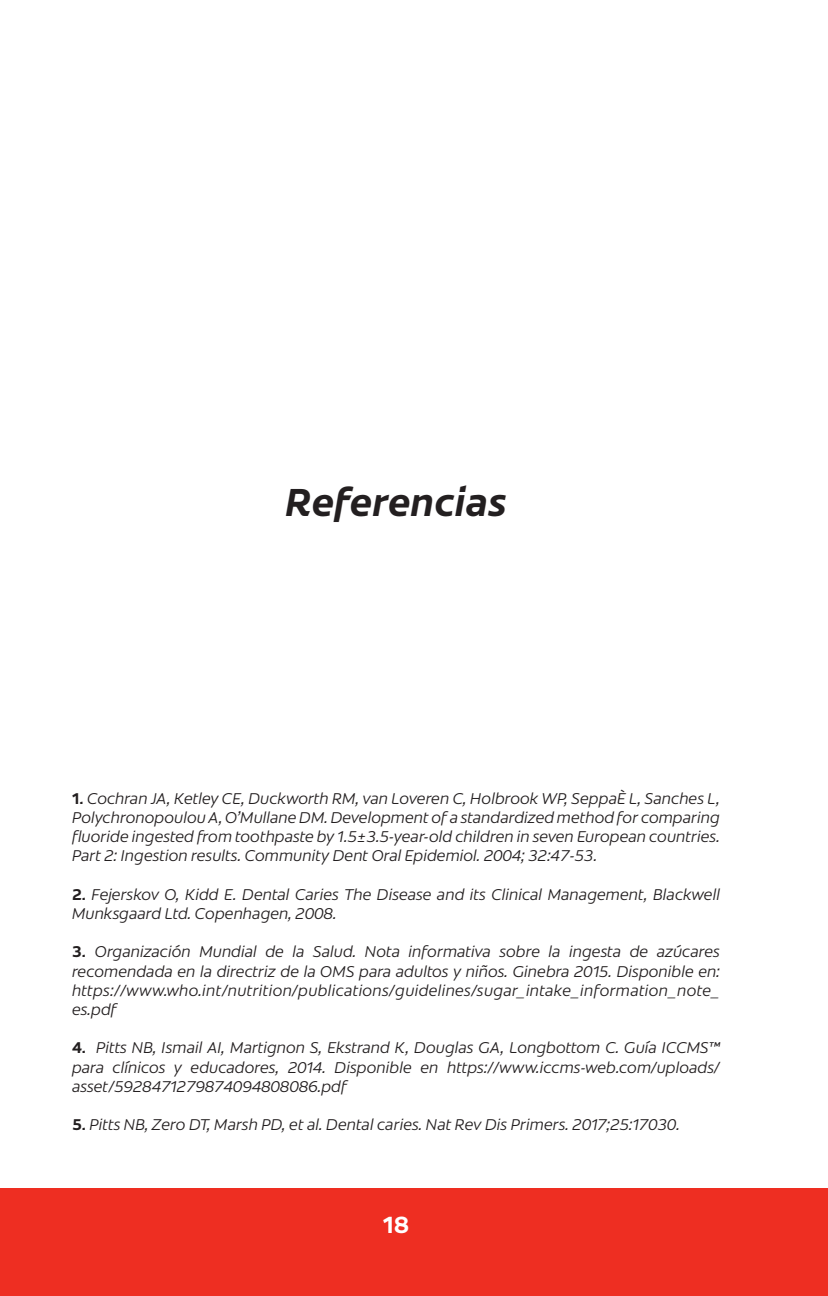
<style>
.page{position:relative;width:828px;height:1296px;background:#fff}
.page>*{position:absolute;margin:0;border:0;box-sizing:border-box;transform-origin:0 0}
.t1{font:italic 700 40px "Colgate Ready";color:#231f20}
.t2{font:700 24px "Colgate Ready";color:#fff}
.t3{font:italic 300 16px/19.2px "Colgate Ready";color:#231f20;text-align:justify}
.s1{font-weight:700;font-style:normal}
</style>
<div class="page">
<div style="left:0;top:1188px;width:828px;height:108px;background:#ee2e22"></div>
<p class="t1" style="left:285px;top:469px;width:223px">Referencias</p>
<p class="t3" style="left:72px;top:788px;width:650px"><span class="s1">1.</span> Cochran JA, Ketley CE, Duckworth RM, van Loveren C, Holbrook WP, SeppaÈ L, Sanches L, Polychronopoulou A, O’Mullane DM. Development of a standardized method for comparing fluoride ingested from toothpaste by 1.5±3.5-year-old children in seven European countries.<br>Part 2: Ingestion results. Community Dent Oral Epidemiol. 2004; 32:47-53.</p>
<p class="t3" style="left:72px;top:884px;width:650px"><span class="s1">2.</span> Fejerskov O, Kidd E. Dental Caries The Disease and its Clinical Management, Blackwell<br>Munksgaard Ltd. Copenhagen, 2008.</p>
<p class="t3" style="left:72px;top:941px;width:650px"><span class="s1">3.</span> Organización Mundial de la Salud. Nota informativa sobre la ingesta de azúcares recomendada en la directriz de la OMS para adultos y niños. Ginebra 2015. Disponible en: https://www.who.int/nutrition/publications/guidelines/sugar_intake_information_note_ es.pdf</p>
<p class="t3" style="left:72px;top:1037px;width:650px"><span class="s1">4.</span> Pitts NB, Ismail AI, Martignon S, Ekstrand K, Douglas GA, Longbottom C. Guía ICCMS™ para clínicos y educadores, 2014. Disponible en https://www.iccms-web.com/uploads/ asset/5928471279874094808086.pdf</p>
<p class="t3" style="left:72px;top:1114px;width:610px"><span class="s1">5.</span> Pitts NB, Zero DT, Marsh PD, et al. Dental caries. Nat Rev Dis Primers. 2017;25:17030.</p>
<p class="t2" style="left:383px;top:1206px;width:28px">18</p>
</div>
